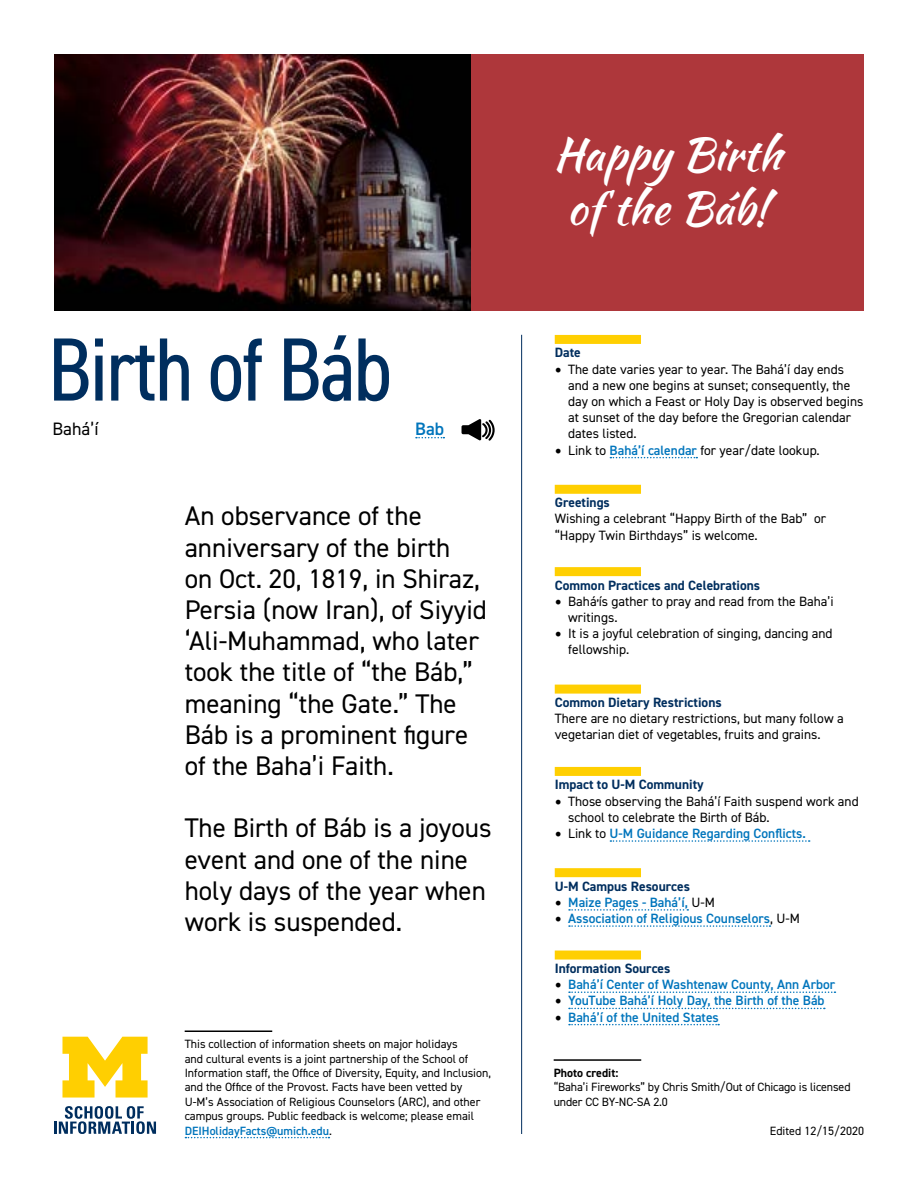
<style>
.page{position:relative;width:918px;height:1188px;background:#fff}
.page>*{position:absolute;margin:0;border:0;box-sizing:border-box;transform-origin:0 0}
.t1{font:condensed 90px "DIN2014";letter-spacing:-.02em;color:#002e5e}
.t2{font:45px/54px "Kaushan Script";color:#fff}
.t3{font:27px/31.2px "DIN2014";color:#000}
.t4{font:18px "DIN2014";color:#000}
.t5{font:600 18px "DIN2014";color:#0075bc}
.t6{font:13.5px/16.2px "DIN2014";color:#000}
.t7{font:600 13.5px "DIN2014";color:#0075bc}
.t8{font:700 13.5px "DIN2014";color:#002e5e}
.t9{font:12px/14.4px "DIN2014";color:#000}
.t10{font:700 12px "DIN2014";color:#000}
.s1{font-weight:600;color:#0075bc}
.s2{font-family:"Minion Pro";font-size:18px}
.s3{font-family:"Minion Pro";font-weight:400;font-size:18px;color:#000}
.s4{font-weight:400;color:#000}
</style>
<div class="page">
<svg style="left:462px;top:419px;width:33px;height:22px"></svg>
<div style="left:54px;top:54px;width:810px;height:257px;background:#ae373b"></div>
<div style="left:555px;top:335px;width:86px;height:9px;background:#ffcf01"></div>
<svg style="left:610px;top:457px;width:87px;height:1px"></svg>
<div style="left:555px;top:485px;width:86px;height:9px;background:#ffcf01"></div>
<div style="left:555px;top:567px;width:86px;height:9px;background:#ffcf01"></div>
<div style="left:555px;top:685px;width:86px;height:9px;background:#ffcf01"></div>
<div style="left:555px;top:767px;width:86px;height:9px;background:#ffcf01"></div>
<svg style="left:610px;top:840px;width:200px;height:2px"></svg>
<div style="left:555px;top:868px;width:86px;height:9px;background:#ffcf01"></div>
<svg style="left:569px;top:909px;width:119px;height:2px"></svg>
<svg style="left:569px;top:925px;width:201px;height:2px"></svg>
<div style="left:555px;top:951px;width:86px;height:9px;background:#ffcf01"></div>
<svg style="left:569px;top:991px;width:266px;height:2px"></svg>
<svg style="left:569px;top:1008px;width:256px;height:1px"></svg>
<svg style="left:569px;top:1024px;width:150px;height:1px"></svg>
<svg style="left:416px;top:437px;width:28px;height:1px"></svg>
<hr style="left:185px;top:1030px;width:87px;height:2px;background:#000">
<svg style="left:185px;top:1137px;width:144px;height:1px"></svg>
<svg style="left:54px;top:1106px;width:102px;height:28px"></svg>
<svg style="left:62px;top:1037px;width:86px;height:61px"></svg>
<hr style="left:554px;top:1059px;width:87px;height:2px;background:#000">
<hr style="left:521px;top:335px;width:1px;height:799px;background:#002e5e">
<img style="left:54px;top:54px;width:416px;height:256px">
<h1 class="t1" style="left:48px;top:310px;width:345px">Birth of Báb</h1>
<h3 class="t4" style="left:53px;top:417px;width:48px">Bahá’í</h3>
<h3 class="t5" style="left:415px;top:417px;width:30px">Bab</h3>
<h3 class="t3" style="left:185px;top:500px;width:304px">An observance of the anniversary of the birth<br>on Oct. 20, 1819, in Shiraz,<br>Persia (now Iran), of Siyyid ‘Ali-Muhammad, who later took the title of “the Báb,” meaning “the Gate.” The<br>Báb is a prominent figure of the Baha’i Faith.</h3>
<h3 class="t3" style="left:185px;top:812px;width:309px">The Birth of Báb is a joyous event and one of the nine holy days of the year when work is suspended.</h3>
<p class="t9" style="left:185px;top:1037px;width:308px">This collection of information sheets on major holidays<br>and cultural events is a joint partnership of the School of Information staff, the Office of Diversity, Equity, and Inclusion, and the Office of the Provost. Facts have been vetted by U-M’s Association of Religious Counselors (ARC), and other campus groups. Public feedback is welcome; please email <span class="s1">DEIHolidayFacts@umich.edu</span>.</p>
<h2 class="t2" style="left:553px;top:127px;width:229px">Happy Birth of the Báb!</h2>
<p class="t8" style="left:555px;top:344px;width:28px">Date</p>
<p class="t6" style="left:568px;top:361px;width:297px;text-indent:-14px"><span class="s2">•</span> The date varies year to year. The Bahá’í day ends and a new one begins at sunset; consequently, the day on which a Feast or Holy Day is observed begins at sunset of the day before the Gregorian calendar dates listed.</p>
<p class="t6" style="left:555px;top:442px;width:267px"><span class="s2">•</span> Link to <span class="s1">Bahá’í calendar</span> for year/date lookup.</p>
<p class="t8" style="left:555px;top:494px;width:57px">Greetings</p>
<p class="t6" style="left:555px;top:510px;width:273px">Wishing a celebrant “Happy Birth of the Bab” or “Happy Twin Birthdays” is welcome.</p>
<p class="t8" style="left:555px;top:576px;width:207px">Common Practices and Celebrations</p>
<p class="t6" style="left:568px;top:593px;width:267px;text-indent:-14px"><span class="s2">•</span> Baháʼís gather to pray and read from the Baha’i writings.</p>
<p class="t6" style="left:568px;top:625px;width:266px;text-indent:-14px"><span class="s2">•</span> It is a joyful celebration of singing, dancing and fellowship.</p>
<p class="t8" style="left:555px;top:693px;width:168px">Common Dietary Restrictions</p>
<p class="t6" style="left:555px;top:710px;width:290px">There are no dietary restrictions, but many follow a vegetarian diet of vegetables, fruits and grains.</p>
<p class="t8" style="left:555px;top:776px;width:150px">Impact to U-M Community</p>
<p class="t6" style="left:568px;top:793px;width:292px;text-indent:-14px"><span class="s2">•</span> Those observing the Bahá’í Faith suspend work and school to celebrate the Birth of Báb.</p>
<p class="t7" style="left:555px;top:824px;width:253px"><span class="s3">•</span> <span class="s4">Link to</span> U-M Guidance Regarding Conflicts.</p>
<p class="t8" style="left:555px;top:877px;width:137px">U-M Campus Resources</p>
<p class="t7" style="left:555px;top:893px;width:162px"><span class="s3">•</span> Maize Pages - Bahá’í, <span class="s4">U-M</span></p>
<p class="t7" style="left:555px;top:909px;width:247px"><span class="s3">•</span> Association of Religious Counselors<span class="s4">, U-M</span></p>
<p class="t8" style="left:555px;top:959px;width:117px">Information Sources</p>
<p class="t7" style="left:555px;top:976px;width:282px"><span class="s3">•</span> Bahá’í Center of Washtenaw County, Ann Arbor</p>
<p class="t7" style="left:555px;top:992px;width:271px"><span class="s3">•</span> YouTube Bahá’í Holy Day, the Birth of the Báb</p>
<p class="t7" style="left:555px;top:1008px;width:166px"><span class="s3">•</span> Bahá’í of the United States</p>
<p class="t10" style="left:554px;top:1065px;width:66px">Photo credit:</p>
<p class="t9" style="left:554px;top:1080px;width:298px">“Baha’i Fireworks” by Chris Smith/Out of Chicago is licensed under CC BY-NC-SA 2.0</p>
<p class="t9" style="left:770px;top:1123px;width:96px">Edited 12/15/2020</p>
</div>
